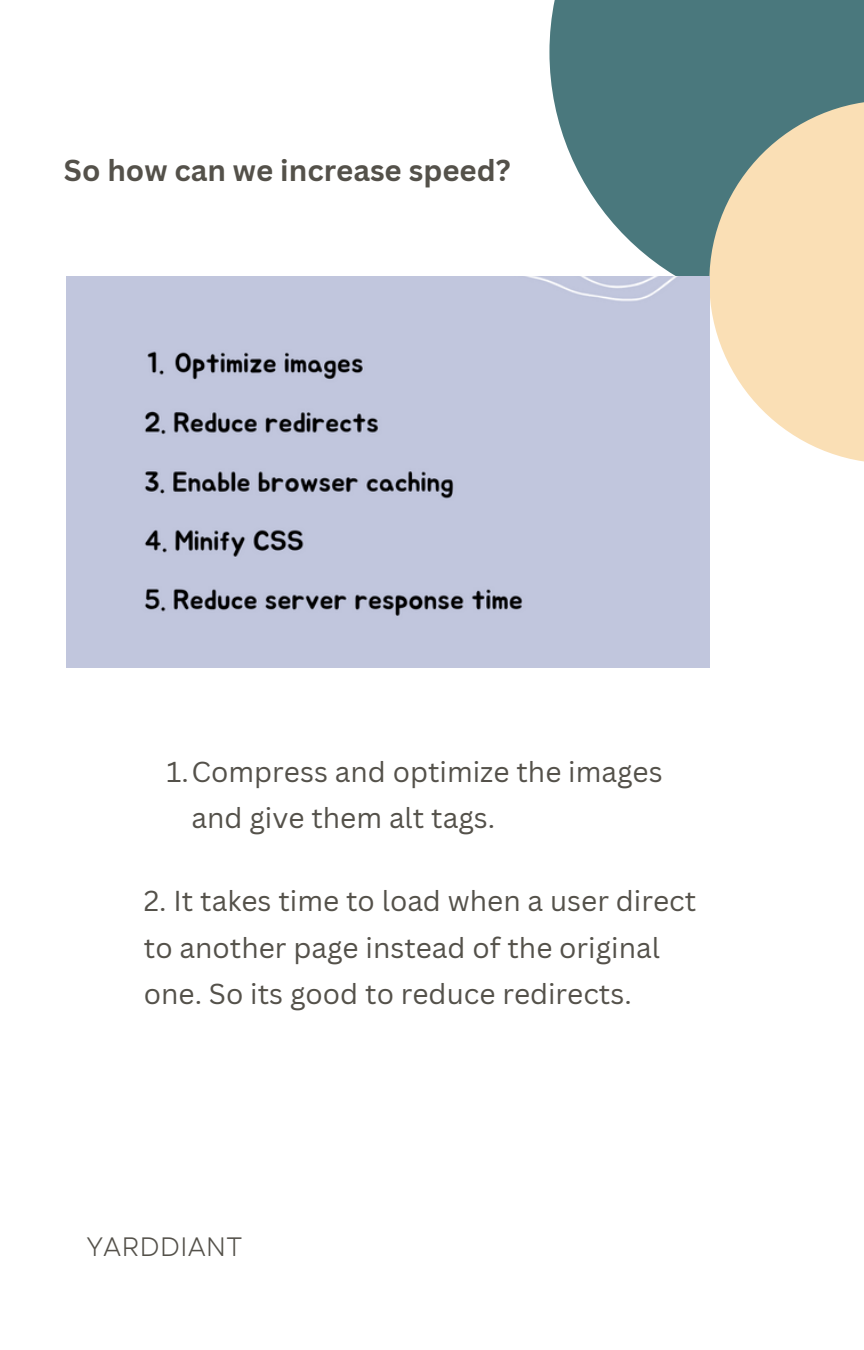
<style>
.page{position:relative;width:864px;height:1350px;background:#fff}
.page>*{position:absolute;margin:0;border:0;box-sizing:border-box;transform-origin:0 0}
.t1{font:700 29.47px "Canva Sans";color:#54514a}
.t2{font:28.12px/46.4px "Canva Sans";color:#54514a}
.t3{font:26.55px "Garet";color:#54514a}
</style>
<div class="page">
<div style="left:549px;top:0;width:315px;height:314px;background:#4a787d"></div>
<svg style="left:709px;top:102px;width:155px;height:361px;fill:#fadfb5"></svg>
<div style="left:66px;top:276px;width:643px;height:392px;background:#c1c6dd"></div>
<p class="t1" style="left:64px;top:149px;width:448px">So how can we increase speed?</p>
<p class="t2" style="left:192px;top:748px;width:473px;text-indent:-25px">1.Compress and optimize the images and give them alt tags.</p>
<h1 class="t2" style="left:144px;top:877px;width:554px">2. It takes time to load when a user direct to another page instead of the original one. So its good to reduce redirects.</h1>
<p class="t3" style="left:86px;top:1228px;width:158px">YARDDIANT</p>
</div>
